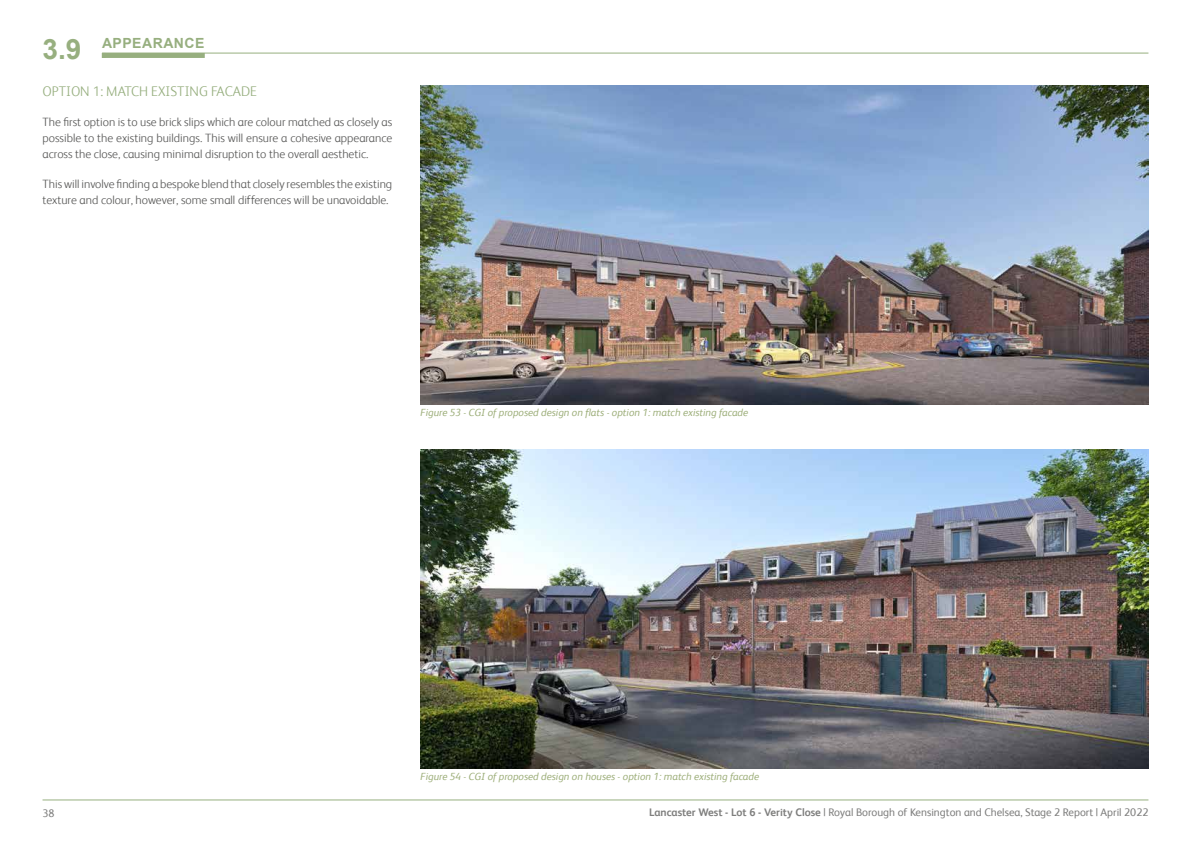
<style>
.page{position:relative;width:1191px;height:842px;background:#fff}
.page>*{position:absolute;margin:0;border:0;box-sizing:border-box;transform-origin:0 0}
.t1{font:300 14px "FS Albert";color:#97af7f}
.t2{font:700 14px "Arial";letter-spacing:.035em;color:#97af7f}
.t3{font:300 12px/16px "FS Albert";color:#575756;text-align:justify}
.t4{font:11px "FS Albert";color:#7e7e7d}
.t5{font:italic 10.4px "FS Albert";color:#9eaf7b}
.s1{font-size:28px}
.s2{font-weight:700}
</style>
<div class="page">
<hr style="left:43px;top:799px;width:1105px;height:1px;background:#97af7f">
<hr style="left:102px;top:53px;width:1046px;height:1px;background:#97af7f">
<img style="left:420px;top:85px;width:728px;height:319px">
<img style="left:420px;top:449px;width:728px;height:319px">
<div style="left:102px;top:53px;width:103px;height:5px;background:#97af7f"></div>
<p class="t2" style="left:43px;top:34px;width:163px"><span class="s1">3.9</span> APPEARANCE</p>
<p class="t1" style="left:43px;top:82px;width:216px">OPTION 1: MATCH EXISTING FACADE</p>
<p class="t3" style="left:43px;top:113px;width:351px">The first option is to use brick slips which are colour matched as closely as possible to the existing buildings. This will ensure a cohesive appearance across the close, causing minimal disruption to the overall aesthetic.</p>
<p class="t3" style="left:43px;top:175px;width:351px">This will involve finding a bespoke blend that closely resembles the existing texture and colour, however, some small differences will be unavoidable.</p>
<p class="t5" style="left:420px;top:405px;width:329px">Figure 53 - CGI of proposed design on flats - option 1: match existing facade</p>
<p class="t5" style="left:420px;top:769px;width:340px">Figure 54 - CGI of proposed design on houses - option 1: match existing facade</p>
<p class="t4" style="left:43px;top:806px;width:14px">38</p>
<p class="t4" style="left:649px;top:805px;width:501px"><span class="s2">Lancaster West - Lot 6 - Verity Close</span> | Royal Borough of Kensington and Chelsea, Stage 2 Report | April 2022</p>
</div>
